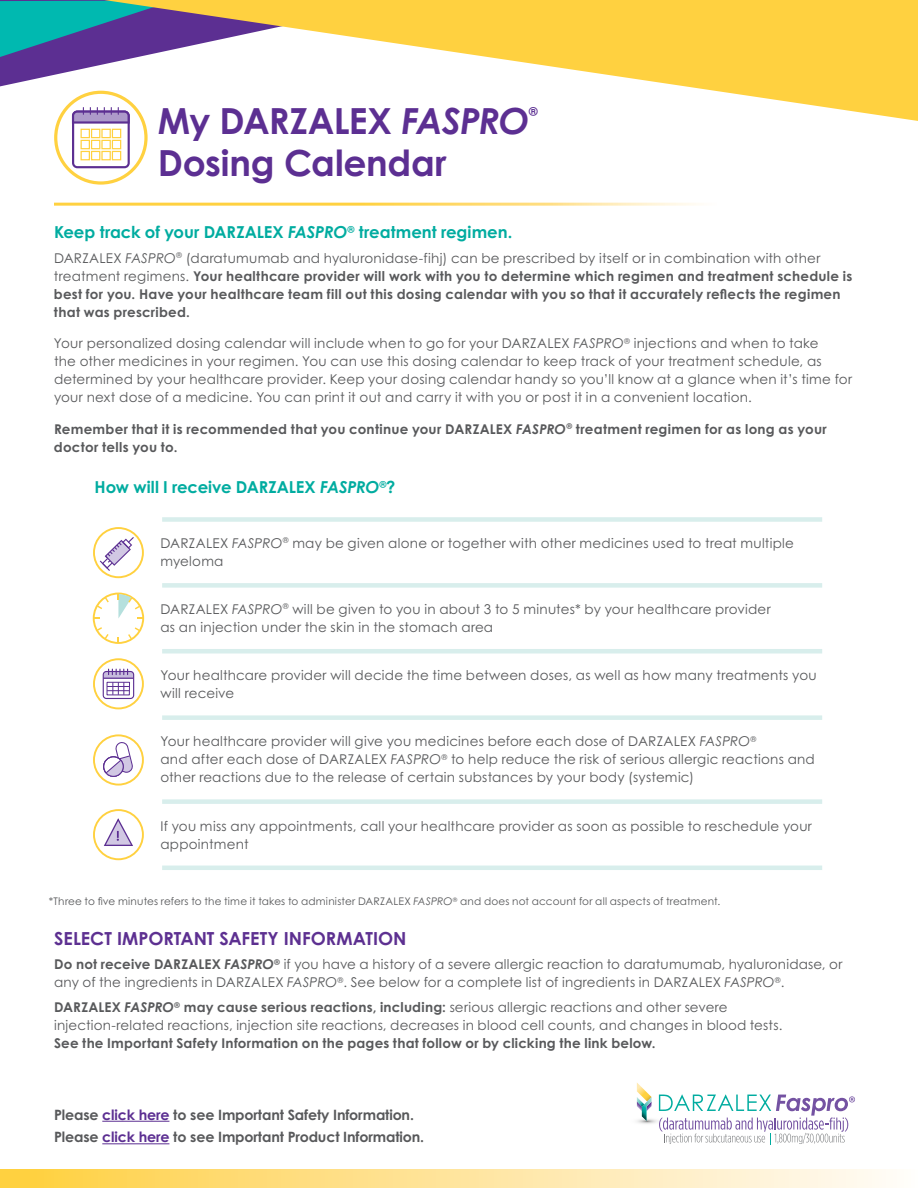
<style>
.page{position:relative;width:918px;height:1188px;background:#fff}
.page>*{position:absolute;margin:0;border:0;box-sizing:border-box;transform-origin:0 0}
.t1{font:700 36px "Century Gothic Std";letter-spacing:-.01em;color:#5c2f92}
.t2{font:700 18px "Century Gothic Std";color:#5d3091}
.t3{font:700 16.5px "Century Gothic Std";color:#00aca0}
.t4{font:700 14.25px/22.6px "Century Gothic Std";letter-spacing:-.01em;color:#58595b}
.t5{font:13.5px/18px "Century Gothic Std";letter-spacing:.015em;color:#58595b}
.t6{font:700 13.5px/18px "Century Gothic Std";letter-spacing:.02em;color:#58595b}
.t7{font:italic 700 12.3px "Century Gothic Std";color:#5c2f92}
.t8{font:10.5px "Century Gothic Std";letter-spacing:.015em;color:#58595b}
.s1{font-style:italic}
.s2{font-weight:400}
.s3{font-weight:400;font-style:italic}
.s4{font-weight:700}
.s5{font-weight:700;font-style:italic}
.s6{color:#5c2f92}
</style>
<div class="page">
<svg style="left:636px;top:1083px;width:219px;height:62px"></svg>
<div style="left:0;top:1169px;width:918px;height:19px;background:linear-gradient(to right,#ffcf40,#fffbfb)"></div>
<svg style="left:56px;top:92px;width:90px;height:91px"></svg>
<div style="left:54px;top:91px;width:94px;height:94px;border:3px solid #ffd140;border-radius:50%"></div>
<svg style="left:72px;top:108px;width:58px;height:60px"></svg>
<svg style="left:94px;top:735px;width:49px;height:50px"></svg>
<div style="left:93px;top:734px;width:51px;height:52px;border:2px solid #ffd140;border-radius:50%"></div>
<svg style="left:103px;top:742px;width:30px;height:36px"></svg>
<div style="left:103px;top:756px;width:21px;height:21px;border:1px solid #5c2f92;border-radius:50%"></div>
<div style="left:93px;top:809px;width:51px;height:51px;border:2px solid #ffd140;border-radius:50%"></div>
<svg style="left:104px;top:818px;width:29px;height:28px"></svg>
<svg style="left:94px;top:659px;width:49px;height:49px"></svg>
<div style="left:93px;top:658px;width:51px;height:51px;border:2px solid #ffd140;border-radius:50%"></div>
<svg style="left:103px;top:669px;width:31px;height:30px"></svg>
<svg style="left:94px;top:528px;width:49px;height:49px"></svg>
<div style="left:93px;top:527px;width:51px;height:51px;border:2px solid #ffd140;border-radius:50%"></div>
<svg style="left:100px;top:537px;width:34px;height:34px"></svg>
<div style="left:162px;top:583px;width:660px;height:5px;background:#d8eeec"></div>
<div style="left:162px;top:517px;width:660px;height:5px;background:#d8eeec"></div>
<hr style="left:162px;top:649px;width:660px;height:4px;background:#d8eeec">
<div style="left:162px;top:715px;width:660px;height:5px;background:#d8eeec"></div>
<div style="left:162px;top:799px;width:660px;height:5px;background:#d8eeec"></div>
<hr style="left:162px;top:866px;width:660px;height:4px;background:#d8eeec">
<div style="left:93px;top:593px;width:51px;height:51px;border:2px solid #ffd140;border-radius:50%"></div>
<svg style="left:97px;top:597px;width:12px;height:12px"></svg>
<svg style="left:128px;top:627px;width:12px;height:12px"></svg>
<svg style="left:97px;top:627px;width:12px;height:12px"></svg>
<svg style="left:118px;top:594px;width:25px;height:25px"></svg>
<svg style="left:0;top:0;width:104px;height:86px;background:#4587ad"></svg>
<svg style="left:104px;top:0;width:814px;height:121px"></svg>
<hr style="left:102px;top:1121px;width:67px;height:1px;background:#5c2f92">
<hr style="left:102px;top:1143px;width:67px;height:1px;background:#5c2f92">
<h1 class="t1" style="left:158px;top:98px;width:373px">My DARZALEX <span class="s1">FASPRO</span></h1>
<p class="t7" style="left:529px;top:104px;width:11px">®</p>
<h1 class="t1" style="left:158px;top:140px;width:290px">Dosing Calendar</h1>
<p class="t3" style="left:54px;top:222px;width:460px">Keep track of your DARZALEX <span class="s1">FASPRO</span><sup>®</sup> treatment regimen.</p>
<p class="t6" style="left:54px;top:249px;width:800px"><span class="s2">DARZALEX</span> <span class="s3">FASPRO</span><sup>®</sup> <span class="s2">(daratumumab and hyaluronidase-fihj) can be prescribed by itself or in combination with other treatment regimens.</span> Your healthcare provider will work with you to determine which regimen and treatment schedule is best for you. Have your healthcare team fill out this dosing calendar with you so that it accurately reflects the regimen that was prescribed.</p>
<p class="t5" style="left:54px;top:334px;width:800px">Your personalized dosing calendar will include when to go for your DARZALEX <span class="s1">FASPRO</span><sup>®</sup> injections and when to take<br>the other medicines in your regimen. You can use this dosing calendar to keep track of your treatment schedule, as determined by your healthcare provider. Keep your dosing calendar handy so you’ll know at a glance when it’s time for your next dose of a medicine. You can print it out and carry it with you or post it in a convenient location.</p>
<p class="t6" style="left:54px;top:420px;width:774px">Remember that it is recommended that you continue your DARZALEX <span class="s1">FASPRO</span><sup>®</sup> treatment regimen for as long as your doctor tells you to.</p>
<p class="t3" style="left:94px;top:477px;width:302px">How will I receive DARZALEX <span class="s1">FASPRO</span><sup>®</sup>?</p>
<p class="t5" style="left:160px;top:534px;width:635px">DARZALEX <span class="s1">FASPRO</span><sup>®</sup> may be given alone or together with other medicines used to treat multiple myeloma</p>
<p class="t5" style="left:160px;top:600px;width:612px">DARZALEX <span class="s1">FASPRO</span><sup>®</sup> will be given to you in about 3 to 5 minutes* by your healthcare provider as an injection under the skin in the stomach area</p>
<p class="t5" style="left:160px;top:666px;width:658px">Your healthcare provider will decide the time between doses, as well as how many treatments you will receive</p>
<p class="t5" style="left:160px;top:732px;width:656px">Your healthcare provider will give you medicines before each dose of DARZALEX <span class="s1">FASPRO</span><sup>®<br></sup>and after each dose of DARZALEX <span class="s1">FASPRO</span><sup>®</sup> to help reduce the risk of serious allergic reactions and other reactions due to the release of certain substances by your body (systemic)</p>
<p class="t5" style="left:160px;top:817px;width:653px">If you miss any appointments, call your healthcare provider as soon as possible to reschedule your appointment</p>
<p class="t8" style="left:49px;top:895px;width:673px">*Three to five minutes refers to the time it takes to administer DARZALEX <span class="s1">FASPRO</span><sup>®</sup> and does not account for all aspects of treatment.</p>
<h2 class="t2" style="left:54px;top:927px;width:354px">SELECT IMPORTANT SAFETY INFORMATION</h2>
<p class="t5" style="left:54px;top:955px;width:790px"><span class="s4">Do not receive DARZALEX</span> <span class="s5">FASPRO</span><sup>®</sup> if you have a history of a severe allergic reaction to daratumumab, hyaluronidase, or any of the ingredients in DARZALEX <span class="s1">FASPRO</span><sup>®</sup>. See below for a complete list of ingredients in DARZALEX <span class="s1">FASPRO</span><sup>®</sup>.</p>
<p class="t5" style="left:54px;top:998px;width:730px"><span class="s4">DARZALEX</span> <span class="s5">FASPRO</span><sup>®</sup> <span class="s4">may cause serious reactions, including:</span> serious allergic reactions and other severe injection-related reactions, injection site reactions, decreases in blood cell counts, and changes in blood tests.</p>
<p class="t6" style="left:54px;top:1034px;width:603px">See the Important Safety Information on the pages that follow or by clicking the link below.</p>
<p class="t4" style="left:54px;top:1103px;width:372px">Please <span class="s6">click here</span> to see Important Safety Information.<br>Please <span class="s6">click here</span> to see Important Product Information.</p>
</div>
